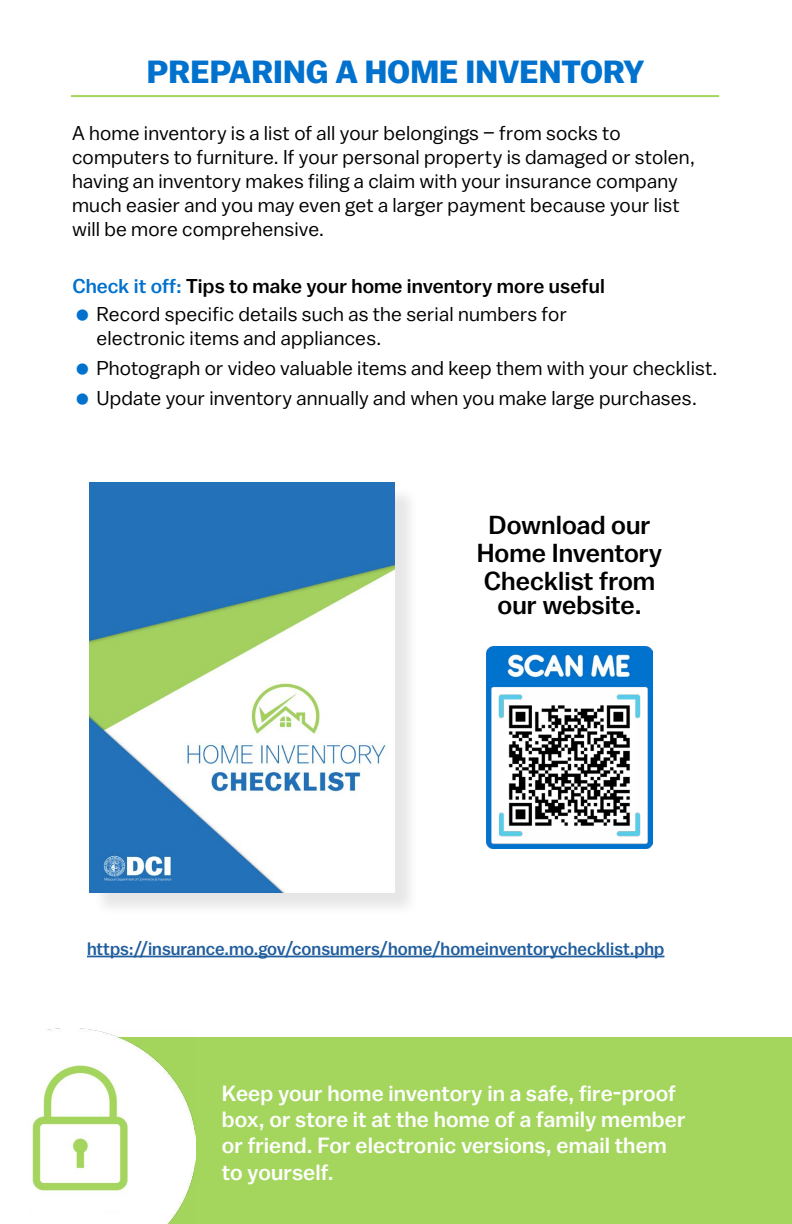
<style>
.page{position:relative;width:792px;height:1224px;background:#fff}
.page>*{position:absolute;margin:0;border:0;box-sizing:border-box;transform-origin:0 0}
.t1{font:700 32px "Balto";color:#0072ce}
.t2{font:500 26px/28px "Balto";color:#000;text-align:center}
.t3{font:500 22px/26.4px "Balto";letter-spacing:.005em;color:#fff}
.t4{font:20px/24px "Balto";letter-spacing:.01em;color:#000}
.t5{font:500 18px "Balto";color:#215e9e}
.s1{font-weight:500;color:#0072ce}
.s2{font-weight:500}
</style>
<div class="page">
<div style="left:92px;top:485px;width:327px;height:432px;background:#000;opacity:.1"></div>
<img style="left:89px;top:482px;width:305px;height:410px">
<hr style="left:71px;top:95px;width:648px;height:2px;background:#a4d65e">
<div style="left:0;top:1038px;width:792px;height:186px;background:#a4d65e"></div>
<img style="left:20px;top:1029px;width:175px;height:195px">
<div style="left:0;top:1013px;width:46px;height:61px;background:#fff"></div>
<img style="left:20px;top:1060px;width:129px;height:148px">
<hr style="left:87px;top:956px;width:578px;height:1px;background:#215e9e">
<img style="left:486px;top:647px;width:167px;height:201px">
<img style="left:506px;top:703px;width:128px;height:125px">
<div style="left:0;top:981px;width:20px;height:243px;background:#fff"></div>
<h1 class="t1" style="left:147px;top:53px;width:499px">PREPARING A HOME INVENTORY</h1>
<p class="t4" style="left:72px;top:120px;width:624px">A home inventory is a list of all your belongings – from socks to computers to furniture. If your personal property is damaged or stolen, having an inventory makes filing a claim with your insurance company much easier and you may even get a larger payment because your list will be more comprehensive.</p>
<p class="t4" style="left:96px;top:271px;width:510px;line-height:28px;text-indent:-24px"><span class="s1">Check it off:</span> <span class="s2">Tips to make your home inventory more useful<br></span>Record specific details such as the serial numbers for</p>
<p class="t4" style="left:96px;top:322px;width:622px;line-height:30px">electronic items and appliances.<br>Photograph or video valuable items and keep them with your checklist.<br>Update your inventory annually and when you make large purchases.</p>
<h2 class="t2" style="left:477px;top:510px;width:187px">Download our<br>Home Inventory<br>Checklist from</h2>
<h2 class="t2" style="left:498px;top:590px;width:146px">our website.</h2>
<p class="t5" style="left:87px;top:937px;width:579px">https://insurance.mo.gov/consumers/home/homeinventorychecklist.php</p>
<p class="t3" style="left:222px;top:1079px;width:465px">Keep your home inventory in a safe, fire-proof box, or store it at the home of a family member or friend. For electronic versions, email them to yourself.</p>
</div>
